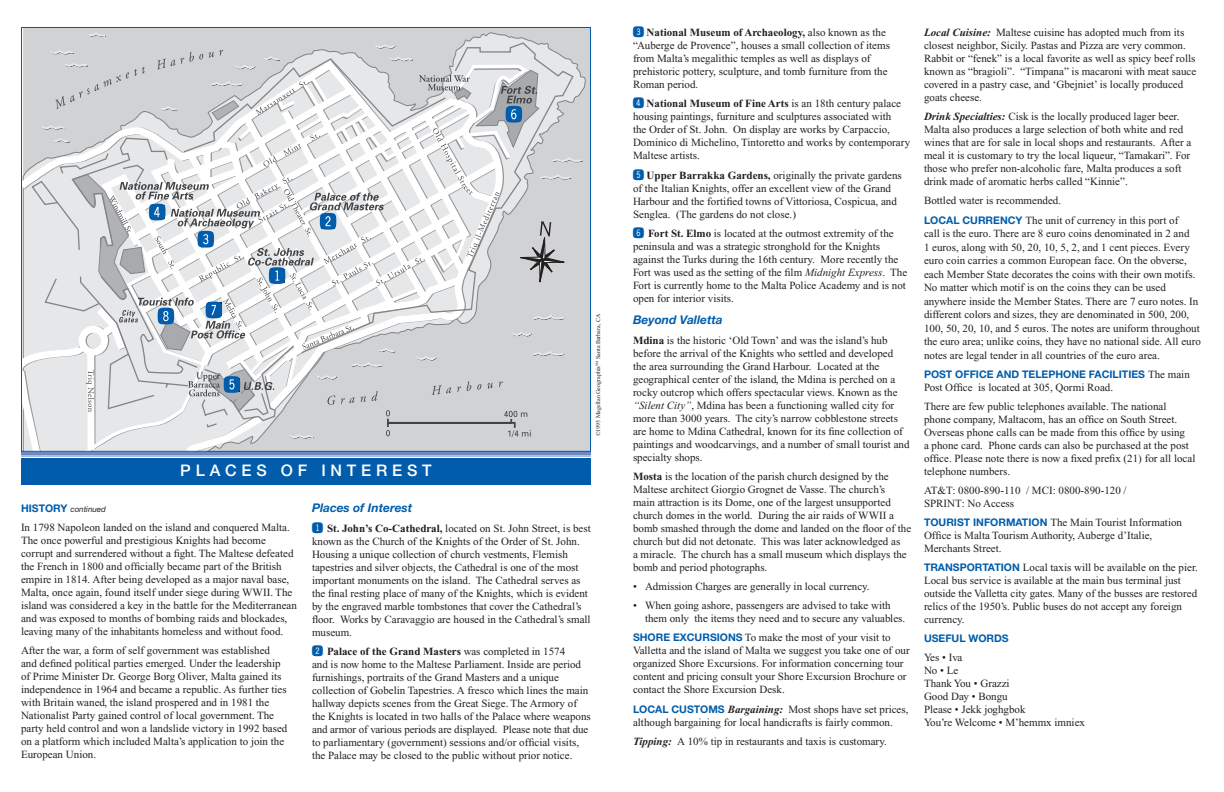
<style>
.page{position:relative;width:1224px;height:792px;background:#fff}
.page>*{position:absolute;margin:0;border:0;box-sizing:border-box;transform-origin:0 0}
.t1{font:500 16px "Helvetica Neue";letter-spacing:.3em;color:#fff}
._01_subhead{font:italic 700 12px "Helvetica Neue";color:#015dab}
._02_body_copy{font:11px/13px "Times New Roman";color:#231f20}
._02_body_copy_w_bull{font:11px/13px "Times New Roman";color:#231f20}
._02_body_no_space{font:11px "Times New Roman";color:#231f20}
._02_body_copy-2{font:700 10.5px "Helvetica Neue";color:#015dab}
._02_body_copy-3{font:italic 8px "Helvetica Neue";color:#231f20}
.t2{font:6px "Times New Roman";color:#231f20}
.s1{font-family:"Digitsand Pairs A";font-size:18px;color:#015dab}
.s2{font-weight:700}
.s3{font-style:italic}
.s4{font-family:"Helvetica Neue";font-weight:700;font-size:10.5px;color:#015dab}
.s5{font-weight:700;font-style:italic}
.s6{font-family:"Times New Roman";font-weight:400;font-size:11px;color:#231f20}
</style>
<div class="page">
<div style="left:21px;top:458px;width:570px;height:27px;background:#015dab"></div>
<hr style="left:21px;top:452px;width:570px;height:3px;background:#6a8ac5">
<hr style="left:21px;top:455px;width:570px;height:2px;background:#adbcde">
<svg style="left:21px;top:27px;width:570px;height:425px"></svg>
<p class="t1" style="left:180px;top:461px;width:253px">PLACES OF INTEREST</p>
<p class="t2" style="left:595px;top:436px;width:124px;rotate:-90deg">©1995 Magellan Geographix<sup>SM</sup> Santa Barbara, CA</p>
<p class="_02_body_copy-2" style="left:21px;top:502px;width:16px">HISTORY</p>
<p class="_02_body_copy-3" style="left:70px;top:505px;width:37px">continued</p>
<p class="_02_body_copy" style="left:21px;top:521px;width:277px">In 1798 Napoleon landed on the island and conquered Malta.<br>The once powerful and prestigious Knights had become corrupt and surrendered without a fight. The Maltese defeated the French in 1800 and officially became part of the British empire in 1814. After being developed as a major naval base, Malta, once again, found itself under siege during WWII. The island was considered a key in the battle for the Mediterranean and was exposed to months of bombing raids and blockades, leaving many of the inhabitants homeless and without food.</p>
<p class="_02_body_copy" style="left:21px;top:644px;width:268px">After the war, a form of self government was established and defined political parties emerged. Under the leadership of Prime Minister Dr. George Borg Oliver, Malta gained its independence in 1964 and became a republic. As further ties with Britain waned, the island prospered and in 1981 the Nationalist Party gained control of local government. The party held control and won a landslide victory in 1992 based on a platform which included Malta’s application to join the European Union.</p>
<p class="_01_subhead" style="left:312px;top:501px;width:102px">Places of Interest</p>
<p class="_02_body_copy" style="left:312px;top:522px;width:280px"><span class="s1">!</span> <span class="s2">St. John’s Co-Cathedral,</span> located on St. John Street, is best known as the Church of the Knights of the Order of St. John.<br>Housing a unique collection of church vestments, Flemish tapestries and silver objects, the Cathedral is one of the most important monuments on the island. The Cathedral serves as the final resting place of many of the Knights, which is evident by the engraved marble tombstones that cover the Cathedral’s floor. Works by Caravaggio are housed in the Cathedral’s small museum.</p>
<p class="_02_body_copy" style="left:312px;top:645px;width:280px"><span class="s1">@</span> <span class="s2">Palace of the Grand Masters</span> was completed in 1574<br>and is now home to the Maltese Parliament. Inside are period furnishings, portraits of the Grand Masters and a unique collection of Gobelin Tapestries. A fresco which lines the main hallway depicts scenes from the Great Siege. The Armory of the Knights is located in two halls of the Palace where weapons and armor of various periods are displayed. Please note that due to parliamentary (government) sessions and/or official visits, the Palace may be closed to the public without prior notice.</p>
<p class="_02_body_copy" style="left:633px;top:26px;width:259px"><span class="s1">#</span> <span class="s2">National Museum of Archaeology,</span> also known as the “Auberge de Provence”, houses a small collection of items from Malta’s megalithic temples as well as displays of prehistoric pottery, sculpture, and tomb furniture from the Roman period.</p>
<p class="_02_body_copy" style="left:633px;top:97px;width:279px"><span class="s1">$</span> <span class="s2">National Museum of Fine Arts</span> is an 18th century palace housing paintings, furniture and sculptures associated with<br>the Order of St. John. On display are works by Carpaccio, Dominico di Michelino, Tintoretto and works by contemporary Maltese artists.</p>
<p class="_02_body_copy" style="left:633px;top:169px;width:270px"><span class="s1">%</span> <span class="s2">Upper Barrakka Gardens,</span> originally the private gardens of the Italian Knights, offer an excellent view of the Grand Harbour and the fortified towns of Vittoriosa, Cospicua, and Senglea. (The gardens do not close.)</p>
<p class="_02_body_copy" style="left:633px;top:227px;width:276px"><span class="s1">^</span> <span class="s2">Fort St. Elmo</span> is located at the outmost extremity of the peninsula and was a strategic stronghold for the Knights against the Turks during the 16th century. More recently the Fort was used as the setting of the film <span class="s3">Midnight Express</span>. The Fort is currently home to the Malta Police Academy and is not open for interior visits.</p>
<p class="_01_subhead" style="left:633px;top:312px;width:91px">Beyond Valletta</p>
<p class="_02_body_copy" style="left:633px;top:334px;width:278px"><span class="s2">Mdina</span> is the historic ‘Old Town’ and was the island’s hub before the arrival of the Knights who settled and developed<br>the area surrounding the Grand Harbour. Located at the geographical center of the island, the Mdina is perched on a rocky outcrop which offers spectacular views. Known as the <span class="s3">“Silent City”</span>, Mdina has been a functioning walled city for more than 3000 years. The city’s narrow cobblestone streets are home to Mdina Cathedral, known for its fine collection of paintings and woodcarvings, and a number of small tourist and specialty shops.</p>
<p class="_02_body_copy" style="left:633px;top:470px;width:280px"><span class="s2">Mosta</span> is the location of the parish church designed by the Maltese architect Giorgio Grognet de Vasse. The church’s<br>main attraction is its Dome, one of the largest unsupported church domes in the world. During the air raids of WWII a bomb smashed through the dome and landed on the floor of the church but did not detonate. This was later acknowledged as<br>a miracle. The church has a small museum which displays the bomb and period photographs.</p>
<p class="_02_body_copy_w_bull" style="left:633px;top:580px;width:238px">• Admission Charges are generally in local currency.</p>
<p class="_02_body_copy_w_bull" style="left:645px;top:599px;width:262px;text-indent:-12px">• When going ashore, passengers are advised to take with them only the items they need and to secure any valuables.</p>
<p class="_02_body_copy" style="left:633px;top:631px;width:278px"><span class="s4">SHORE EXCURSIONS</span> To make the most of your visit to Valletta and the island of Malta we suggest you take one of our organized Shore Excursions. For information concerning tour content and pricing consult your Shore Excursion Brochure or contact the Shore Excursion Desk.</p>
<p class="_02_body_copy" style="left:633px;top:703px;width:277px"><span class="s4">LOCAL CUSTOMS</span> <span class="s5">Bargaining:</span> Most shops have set prices, although bargaining for local handicrafts is fairly common.</p>
<p class="_02_body_copy" style="left:633px;top:735px;width:255px"><span class="s5">Tipping:</span> A 10% tip in restaurants and taxis is customary.</p>
<p class="_02_body_copy" style="left:924px;top:25px;width:274px"><span class="s5">Local Cuisine:</span> Maltese cuisine has adopted much from its closest neighbor, Sicily. Pastas and Pizza are very common.<br>Rabbit or “fenek” is a local favorite as well as spicy beef rolls known as “bragioli”. “Timpana” is macaroni with meat sauce covered in a pastry case, and ‘Gbejniet’ is locally produced goats cheese.</p>
<p class="_02_body_copy" style="left:924px;top:110px;width:269px"><span class="s5">Drink Specialties:</span> Cisk is the locally produced lager beer.<br>Malta also produces a large selection of both white and red wines that are for sale in local shops and restaurants. After a meal it is customary to try the local liqueur, “Tamakari”. For those who prefer non-alcoholic fare, Malta produces a soft drink made of aromatic herbs called “Kinnie”.</p>
<p class="_02_body_copy" style="left:924px;top:194px;width:139px">Bottled water is recommended.</p>
<p class="_02_body_copy" style="left:924px;top:213px;width:278px;line-height:13.5px"><span class="s4">LOCAL CURRENCY</span> The unit of currency in this port of<br>call is the euro. There are 8 euro coins denominated in 2 and<br>1 euros, along with 50, 20, 10, 5, 2, and 1 cent pieces. Every euro coin carries a common European face. On the obverse, each Member State decorates the coins with their own motifs.<br>No matter which motif is on the coins they can be used anywhere inside the Member States. There are 7 euro notes. In different colors and sizes, they are denominated in 500, 200, 100, 50, 20, 10, and 5 euros. The notes are uniform throughout the euro area; unlike coins, they have no national side. All euro notes are legal tender in all countries of the euro area.</p>
<p class="_02_body_copy-2" style="left:924px;top:367px;width:267px">POST OFFICE AND TELEPHONE FACILITIES <span class="s6">The main</span></p>
<p class="_02_body_copy" style="left:924px;top:380px;width:191px">Post Office is located at 305, Qormi Road.</p>
<p class="_02_body_copy" style="left:924px;top:399px;width:273px">There are few public telephones available. The national phone company, Maltacom, has an office on South Street.<br>Overseas phone calls can be made from this office by using<br>a phone card. Phone cards can also be purchased at the post office. Please note there is now a fixed prefix (21) for all local telephone numbers.</p>
<p class="_02_body_copy" style="left:924px;top:483px;width:204px">AT&amp;T: 0800-890-110 / MCI: 0800-890-120 /<br>SPRINT: No Access</p>
<p class="_02_body_copy" style="left:924px;top:515px;width:260px"><span class="s4">TOURIST INFORMATION</span> The Main Tourist Information<br>Office is Malta Tourism Authority, Auberge d’Italie,<br>Merchants Street.</p>
<p class="_02_body_copy" style="left:924px;top:560px;width:275px"><span class="s4">TRANSPORTATION</span> Local taxis will be available on the pier.<br>Local bus service is available at the main bus terminal just outside the Valletta city gates. Many of the busses are restored relics of the 1950’s. Public buses do not accept any foreign currency.</p>
<p class="_02_body_copy-2" style="left:924px;top:631px;width:86px">USEFUL WORDS</p>
<p class="_02_body_copy" style="left:924px;top:650px;width:40px">Yes • Iva</p>
<p class="_02_body_no_space" style="left:924px;top:664px;width:36px">No • Le</p>
<p class="_02_body_no_space" style="left:924px;top:677px;width:87px">Thank You • Grazzi</p>
<p class="_02_body_no_space" style="left:924px;top:690px;width:85px">Good Day • Bongu</p>
<p class="_02_body_no_space" style="left:924px;top:703px;width:103px">Please • Jekk joghgbok</p>
<p class="_02_body_no_space" style="left:924px;top:716px;width:162px">You’re Welcome • M’hemmx imniex</p>
</div>
